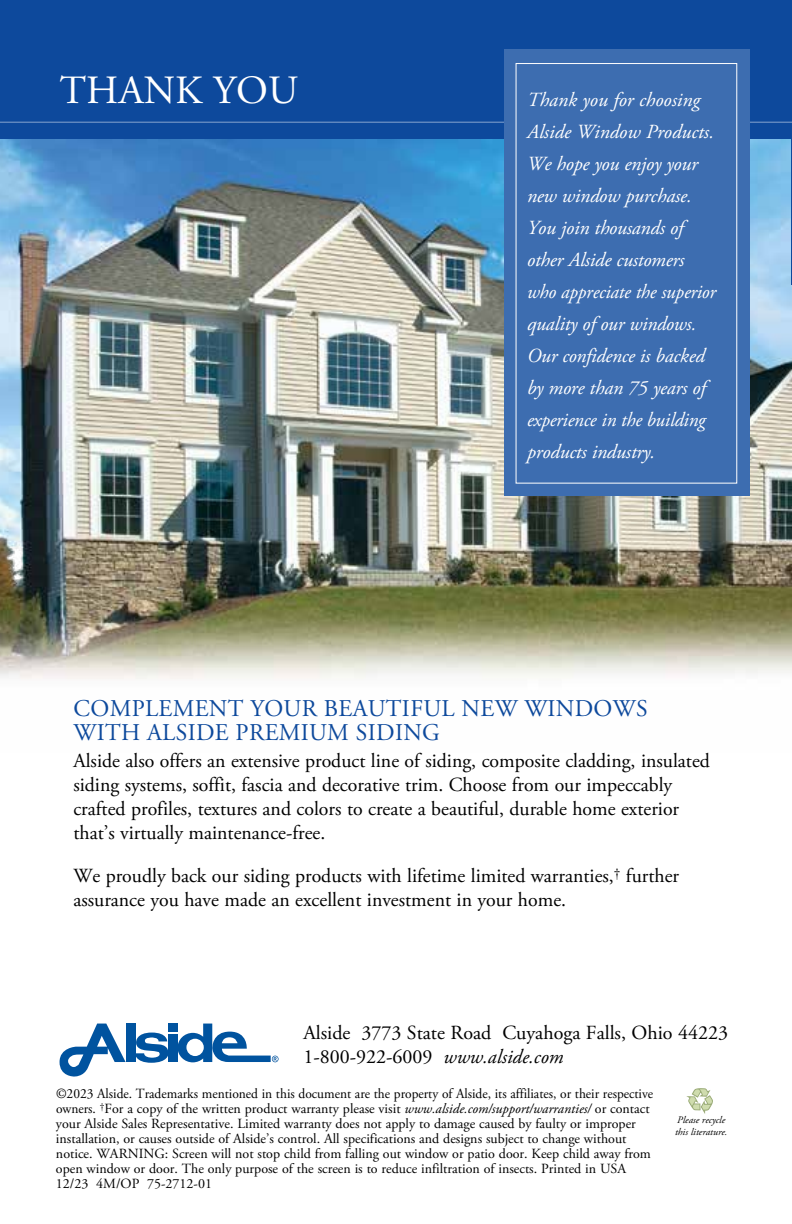
<style>
.page{position:relative;width:792px;height:1224px;background:#fff}
.page>*{position:absolute;margin:0;border:0;box-sizing:border-box;transform-origin:0 0}
.t1{font:40px "Adobe Garamond Pro";letter-spacing:.005em;color:#fff}
.t2{font:24px/24px "Adobe Garamond Pro";letter-spacing:.015em;color:#0d499c}
.t3{font:20px/24px "Adobe Garamond Pro";color:#000}
.t4{font:italic 20px/32px "Adobe Garamond Pro";letter-spacing:-.01em;color:#fff}
.t5{font:14px/15px "Adobe Garamond Pro";color:#000;scale:.96 1}
.t6{font:italic 10px/12px "Adobe Garamond Pro";color:#000}
.s1{font-style:italic}
</style>
<div class="page">
<img style="left:0;top:138px;width:792px;height:541px">
<svg style="left:60px;top:1024px;width:66px;height:53px"></svg>
<div style="left:126px;top:1024px;width:9px;height:38px;background:#00539f"></div>
<div style="left:169px;top:1034px;width:9px;height:28px;background:#00539f"></div>
<div style="left:169px;top:1024px;width:9px;height:8px;background:#00539f"></div>
<svg style="left:135px;top:1033px;width:34px;height:30px"></svg>
<svg style="left:178px;top:1024px;width:101px;height:38px"></svg>
<div style="left:0;top:0;width:792px;height:138px;background:#0d499c"></div>
<hr style="left:0;top:122px;width:792px;height:1px;background:#86a4ce">
<svg style="left:686px;top:1088px;width:27px;height:26px"></svg>
<div style="left:505px;top:49px;width:245px;height:446px;background:#3d6db0"></div>
<div style="left:516px;top:63px;width:221px;height:421px;border:1px solid #fff"></div>
<h1 class="t1" style="left:60px;top:66px;width:240px">THANK YOU</h1>
<p class="t4" style="left:527px;top:84px;width:190px">Thank you for choosing<br>Alside Window Products.<br>We hope you enjoy your new window purchase.<br>You join thousands of other Alside customers who appreciate the superior quality of our windows.<br>Our confidence is backed by more than 75 years of experience in the building products industry.</p>
<h2 class="t2" style="left:74px;top:698px;width:576px">COMPLEMENT YOUR BEAUTIFUL NEW WINDOWS<br>WITH ALSIDE PREMIUM SIDING</h2>
<p class="t3" style="left:73px;top:750px;width:638px">Alside also offers an extensive product line of siding, composite cladding, insulated siding systems, soffit, fascia and decorative trim. Choose from our impeccably crafted profiles, textures and colors to create a beautiful, durable home exterior that’s virtually maintenance-free.</p>
<h3 class="t3" style="left:73px;top:864px;width:607px">We proudly back our siding products with lifetime limited warranties,<sup>†</sup> further assurance you have made an excellent investment in your home.</h3>
<h3 class="t3" style="left:303px;top:1021px;width:426px">Alside 3773 State Road Cuyahoga Falls, Ohio 44223<br>1-800-922-6009 <span class="s1">www.alside.com</span></h3>
<p class="t5" style="left:56px;top:1087px;width:624px">©2023 Alside. Trademarks mentioned in this document are the property of Alside, its affiliates, or their respective owners. <sup>†</sup>For a copy of the written product warranty please visit <span class="s1">www.alside.com/support/warranties/</span> or contact your Alside Sales Representative. Limited warranty does not apply to damage caused by faulty or improper installation, or causes outside of Alside’s control. All specifications and designs subject to change without notice. WARNING: Screen will not stop child from falling out window or patio door. Keep child away from open window or door. The only purpose of the screen is to reduce infiltration of insects. Printed in USA 12/23 4M/OP 75-2712-01</p>
<p class="t6" style="left:675px;top:1114px;width:54px">Please recycle this literature.</p>
</div>
